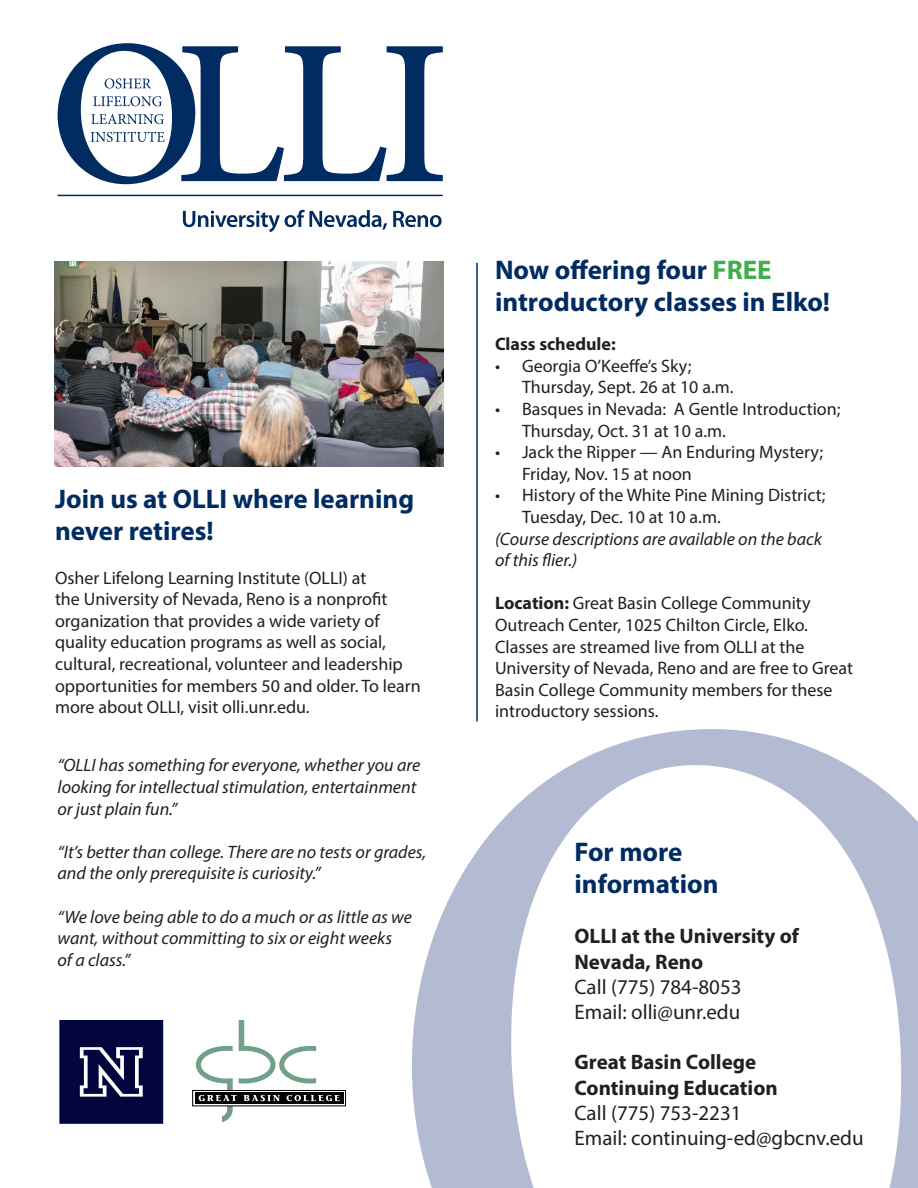
<style>
.page{position:relative;width:918px;height:1188px;background:#fff}
.page>*{position:absolute;margin:0;border:0;box-sizing:border-box;transform-origin:0 0}
.t1{font:700 27px/32.4px "Myriad Pro";color:#002c62}
.t2{font:21px/25.2px "Myriad Pro";color:#231f20}
.t3{font:700 21px/25.2px "Myriad Pro";color:#231f20}
.t4{font:18px/21.6px "Myriad Pro";color:#231f20}
.t5{font:italic 18px/21.6px "Myriad Pro";color:#231f20}
.t6{font:700 18px "Myriad Pro";color:#231f20}
.s1{color:#40ae49}
.s2{font-weight:700}
</style>
<div class="page">
<svg style="left:412px;top:729px;width:506px;height:459px"></svg>
<svg style="left:58px;top:43px;width:385px;height:141px"></svg>
<hr style="left:58px;top:195px;width:385px;height:1px;background:#002c62">
<svg style="left:183px;top:210px;width:204px;height:22px"></svg>
<svg style="left:393px;top:211px;width:49px;height:16px"></svg>
<svg style="left:59px;top:1020px;width:105px;height:104px;background:#1e2252"></svg>
<hr style="left:476px;top:263px;width:2px;height:458px;background:#002c62">
<div style="left:192px;top:1090px;width:154px;height:16px;border:1px solid #000"></div>
<div style="left:195px;top:1092px;width:149px;height:12px;background:#000"></div>
<svg style="left:196px;top:1020px;width:144px;height:102px"></svg>
<img style="left:54px;top:261px;width:389px;height:205px">
<p class="t1" style="left:55px;top:482px;width:361px">Join us at OLLI where learning never retires!</p>
<p class="t4" style="left:55px;top:567px;width:367px">Osher Lifelong Learning Institute (OLLI) at<br>the University of Nevada, Reno is a nonprofit organization that provides a wide variety of quality education programs as well as social, cultural, recreational, volunteer and leadership opportunities for members 50 and older. To learn more about OLLI, visit olli.unr.edu.</p>
<p class="t5" style="left:58px;top:754px;width:364px">“OLLI has something for everyone, whether you are looking for intellectual stimulation, entertainment or just plain fun.”</p>
<p class="t5" style="left:58px;top:841px;width:370px">“It’s better than college. There are no tests or grades, and the only prerequisite is curiosity.”</p>
<p class="t5" style="left:58px;top:905px;width:356px">“We love being able to do a much or as little as we want, without committing to six or eight weeks<br>of a class.”</p>
<p class="t1" style="left:495px;top:252px;width:337px">Now offering four <span class="s1">FREE </span>introductory classes in Elko!</p>
<p class="t6" style="left:495px;top:332px;width:122px">Class schedule:</p>
<p class="t4" style="left:522px;top:355px;width:213px;text-indent:-27px">• Georgia O’Keeffe’s Sky;<br>Thursday, Sept. 26 at 10 a.m.</p>
<p class="t4" style="left:522px;top:398px;width:320px;text-indent:-27px">• Basques in Nevada: A Gentle Introduction;<br>Thursday, Oct. 31 at 10 a.m.</p>
<p class="t4" style="left:522px;top:441px;width:303px;text-indent:-27px">• Jack the Ripper — An Enduring Mystery;<br>Friday, Nov. 15 at noon</p>
<p class="t4" style="left:522px;top:484px;width:305px;text-indent:-27px">• History of the White Pine Mining District;<br>Tuesday, Dec. 10 at 10 a.m.</p>
<p class="t5" style="left:495px;top:527px;width:328px">(Course descriptions are available on the back of this flier.)</p>
<p class="t4" style="left:495px;top:592px;width:360px"><span class="s2">Location:</span> Great Basin College Community Outreach Center, 1025 Chilton Circle, Elko.<br>Classes are streamed live from OLLI at the University of Nevada, Reno and are free to Great Basin College Community members for these introductory sessions.</p>
<p class="t1" style="left:575px;top:834px;width:145px">For more information</p>
<p class="t3" style="left:575px;top:923px;width:226px">OLLI at the University of<br>Nevada, Reno</p>
<p class="t2" style="left:575px;top:974px;width:169px">Call (775) 784-8053</p>
<p class="t2" style="left:575px;top:999px;width:167px">Email: olli@unr.edu</p>
<p class="t2" style="left:575px;top:1049px;width:291px"><span class="s2">Great Basin College<br>Continuing Education<br></span>Call (775) 753-2231<br>Email: continuing-ed@gbcnv.edu</p>
</div>
